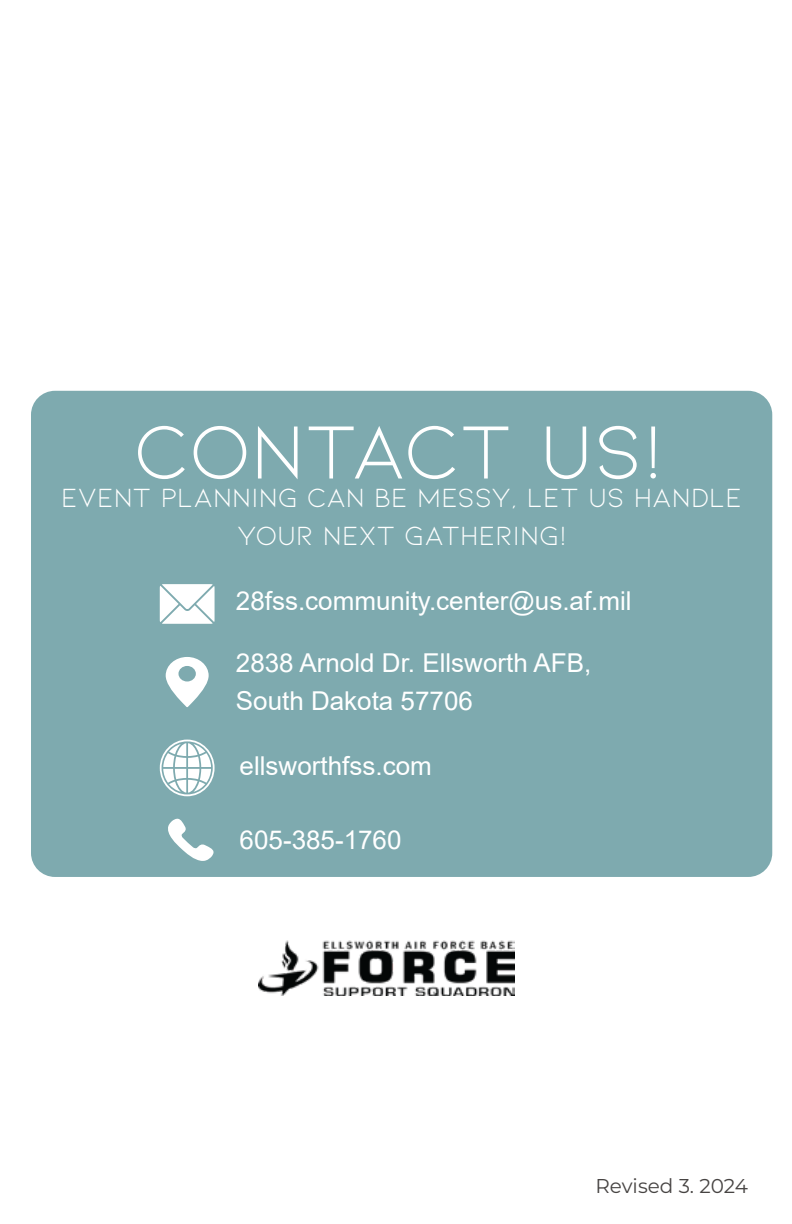
<style>
.page{position:relative;width:792px;height:1224px;background:#fff}
.page>*{position:absolute;margin:0;border:0;box-sizing:border-box;transform-origin:0 0}
.t1{font:80px "Kiona";color:#fff}
.t2{font:28px/38px "Kiona";color:#fff;text-align:center}
.t3{font:26px/38px "Arial";color:#fff}
.t4{font:20px "Montserrat";color:#474443}
</style>
<div class="page">
<img style="left:259px;top:940px;width:256px;height:55px">
<div style="left:31px;top:391px;width:741px;height:486px;background:#7eaaaf;border-radius:24px"></div>
<svg style="left:160px;top:584px;width:55px;height:40px;background:#eef4f4"></svg>
<svg style="left:168px;top:818px;width:46px;height:43px"></svg>
<svg style="left:160px;top:740px;width:55px;height:56px"></svg>
<svg style="left:166px;top:657px;width:43px;height:50px"></svg>
<h1 class="t1" style="left:134px;top:407px;width:531px">CONTACT US!</h1>
<p class="t2" style="left:61px;top:478px;width:683px">EVENT PLANNING CAN BE MESSY, LET US HANDLE<br>YOUR NEXT GATHERING!</p>
<p class="t3" style="left:236px;top:581px;width:397px">28fss.community.center@us.af.mil</p>
<p class="t3" style="left:236px;top:644px;width:357px">2838 Arnold Dr. Ellsworth AFB,<br>South Dakota 57706</p>
<p class="t3" style="left:240px;top:747px;width:194px">ellsworthfss.com</p>
<p class="t3" style="left:240px;top:821px;width:163px">605-385-1760</p>
<p class="t4" style="left:595px;top:1172px;width:154px">Revised 3. 2024</p>
</div>
